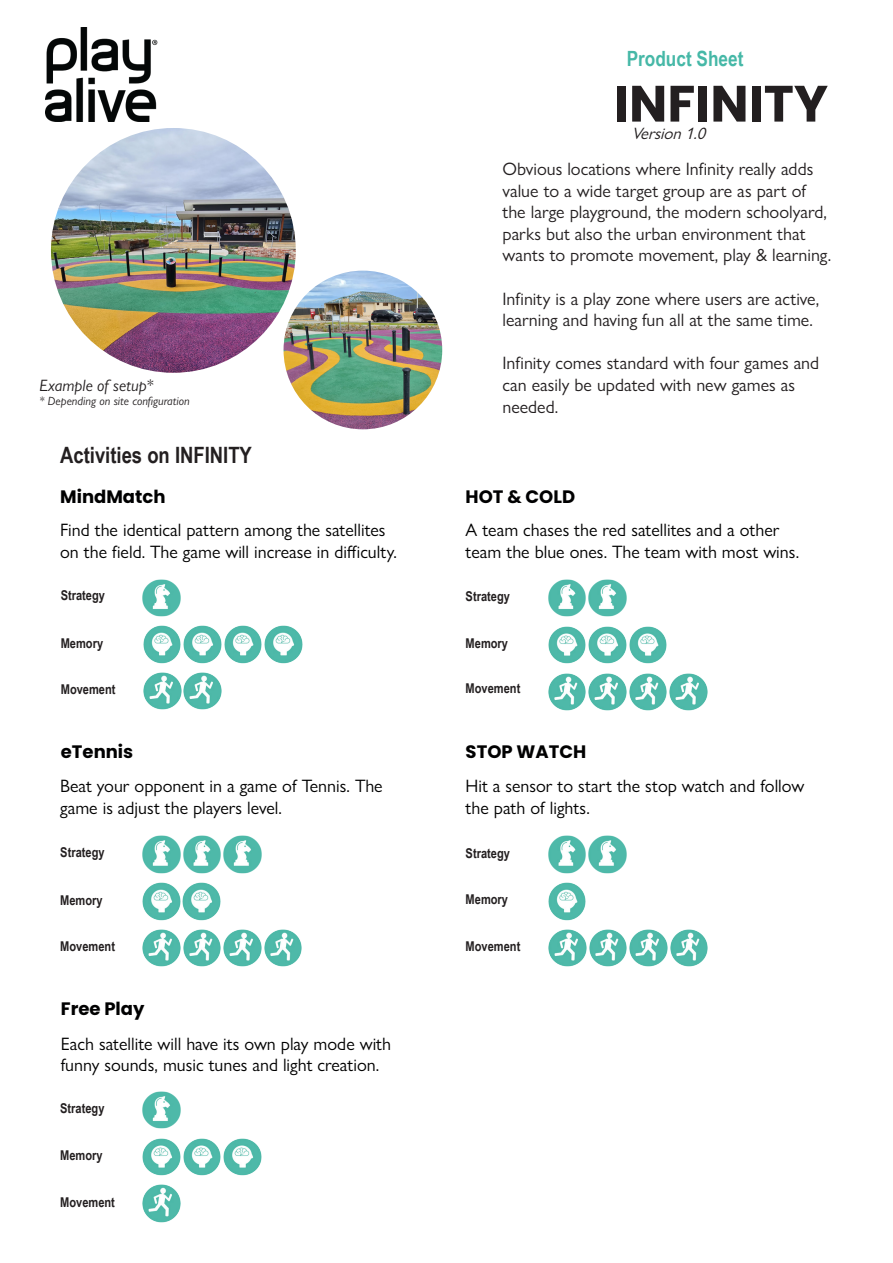
<style>
.page{position:relative;width:893px;height:1263px;background:#fff}
.page>*{position:absolute;margin:0;border:0;box-sizing:border-box;transform-origin:0 0}
.t1{font:700 51px "Poppins";color:#231f20}
.t2{font:700 22.5px "Arial Narrow";color:#231f20}
.t3{font:700 21px "Arial Narrow";color:#46b8a7}
.t4{font:18px/21.6px "Gill Sans Nova";color:#000001}
.t5{font:18px/21.6px "Gill Sans Nova";color:#231f20}
.t6{font:700 18px "Poppins";color:#000001}
.t7{font:italic 16.5px "Gill Sans Nova";color:#231f20}
.t8{font:italic 16.5px "Gill Sans Nova";color:#231f20}
.t9{font:700 13.5px "Arial Narrow";color:#231f20}
.t10{font:italic 12px "Gill Sans Nova";color:#231f20}
</style>
<div class="page">
<img style="left:46px;top:28px;width:112px;height:93px">
<img style="left:548px;top:882px;width:38px;height:38px">
<img style="left:549px;top:929px;width:37px;height:38px">
<img style="left:548px;top:626px;width:38px;height:38px">
<img style="left:548px;top:673px;width:38px;height:38px">
<img style="left:589px;top:673px;width:37px;height:38px">
<img style="left:629px;top:673px;width:38px;height:38px">
<img style="left:143px;top:836px;width:38px;height:37px">
<img style="left:143px;top:882px;width:37px;height:38px">
<img style="left:143px;top:929px;width:38px;height:38px">
<img style="left:183px;top:929px;width:38px;height:38px">
<img style="left:224px;top:929px;width:37px;height:38px">
<img style="left:183px;top:836px;width:38px;height:37px">
<img style="left:143px;top:625px;width:38px;height:38px">
<img style="left:184px;top:625px;width:37px;height:38px">
<img style="left:224px;top:625px;width:38px;height:38px">
<img style="left:143px;top:672px;width:38px;height:38px">
<img style="left:184px;top:672px;width:37px;height:38px">
<img style="left:265px;top:625px;width:37px;height:38px">
<img style="left:669px;top:673px;width:38px;height:38px">
<img style="left:548px;top:579px;width:38px;height:38px">
<img style="left:589px;top:579px;width:37px;height:38px">
<img style="left:143px;top:579px;width:38px;height:38px">
<img style="left:143px;top:1091px;width:37px;height:38px">
<img style="left:143px;top:1138px;width:37px;height:38px">
<img style="left:183px;top:1138px;width:38px;height:38px">
<img style="left:224px;top:1138px;width:37px;height:38px">
<img style="left:143px;top:1185px;width:37px;height:37px">
<img style="left:548px;top:836px;width:38px;height:37px">
<img style="left:224px;top:836px;width:37px;height:37px">
<img style="left:264px;top:929px;width:38px;height:38px">
<img style="left:183px;top:882px;width:37px;height:38px">
<img style="left:589px;top:626px;width:37px;height:38px">
<img style="left:629px;top:626px;width:38px;height:38px">
<img style="left:589px;top:836px;width:37px;height:37px">
<img style="left:589px;top:929px;width:38px;height:38px">
<img style="left:630px;top:929px;width:37px;height:38px">
<img style="left:670px;top:929px;width:38px;height:38px">
<img style="left:51px;top:128px;width:245px;height:245px;border-radius:122px">
<img style="left:284px;top:271px;width:158px;height:158px;border-radius:79px">
<p class="t3" style="left:627px;top:42px;width:118px">Product Sheet</p>
<p class="t1" style="left:614px;top:74px;width:216px">INFINITY</p>
<p class="t7" style="left:39px;top:375px;width:116px">Example of setup*</p>
<p class="t10" style="left:39px;top:393px;width:152px">* Depending on site configuration</p>
<p class="t2" style="left:60px;top:438px;width:193px">Activities on INFINITY</p>
<p class="t6" style="left:60px;top:486px;width:107px">MindMatch</p>
<p class="t8" style="left:632px;top:124px;width:80px">Version1.0</p>
<p class="t5" style="left:502px;top:158px;width:330px">Obvious locations where Infinity really adds value to a wide target group are as part of the large playground, the modern schoolyard, parks but also the urban environment that wants to promote movement, play &amp; learning.</p>
<p class="t5" style="left:502px;top:288px;width:318px">Infinity is a play zone where users are active, learning and having fun all at the same time.</p>
<p class="t5" style="left:502px;top:352px;width:318px">Infinity comes standard with four games and can easily be updated with new games as needed.</p>
<p class="t6" style="left:466px;top:486px;width:111px">HOT &amp; COLD</p>
<p class="t4" style="left:60px;top:519px;width:338px">Find the identical pattern among the satellites on the field. The game will increase in difficulty.</p>
<p class="t4" style="left:466px;top:519px;width:335px">A team chases the red satellites and a other team the blue ones. The team with most wins.</p>
<p class="t9" style="left:61px;top:585px;width:46px">Strategy</p>
<p class="t9" style="left:61px;top:633px;width:44px">Memory</p>
<p class="t9" style="left:61px;top:679px;width:56px">Movement</p>
<p class="t6" style="left:61px;top:741px;width:74px">eTennis</p>
<p class="t9" style="left:466px;top:586px;width:46px">Strategy</p>
<p class="t9" style="left:466px;top:633px;width:44px">Memory</p>
<p class="t9" style="left:466px;top:678px;width:56px">Movement</p>
<p class="t6" style="left:466px;top:741px;width:122px">STOP WATCH</p>
<p class="t4" style="left:60px;top:775px;width:324px">Beat your opponent in a game of Tennis. The game is adjust the players level.</p>
<p class="t4" style="left:466px;top:775px;width:340px">Hit a sensor to start the stop watch and follow the path of lights.</p>
<p class="t9" style="left:466px;top:842px;width:46px">Strategy</p>
<p class="t9" style="left:466px;top:889px;width:44px">Memory</p>
<p class="t9" style="left:466px;top:936px;width:56px">Movement</p>
<p class="t9" style="left:60px;top:842px;width:46px">Strategy</p>
<p class="t9" style="left:60px;top:890px;width:44px">Memory</p>
<p class="t9" style="left:60px;top:936px;width:56px">Movement</p>
<p class="t6" style="left:61px;top:998px;width:85px">Free Play</p>
<p class="t4" style="left:61px;top:1032px;width:332px">Each satellite will have its own play mode with funny sounds, music tunes and light creation.</p>
<p class="t9" style="left:60px;top:1098px;width:46px">Strategy</p>
<p class="t9" style="left:60px;top:1145px;width:44px">Memory</p>
<p class="t9" style="left:60px;top:1192px;width:56px">Movement</p>
</div>
